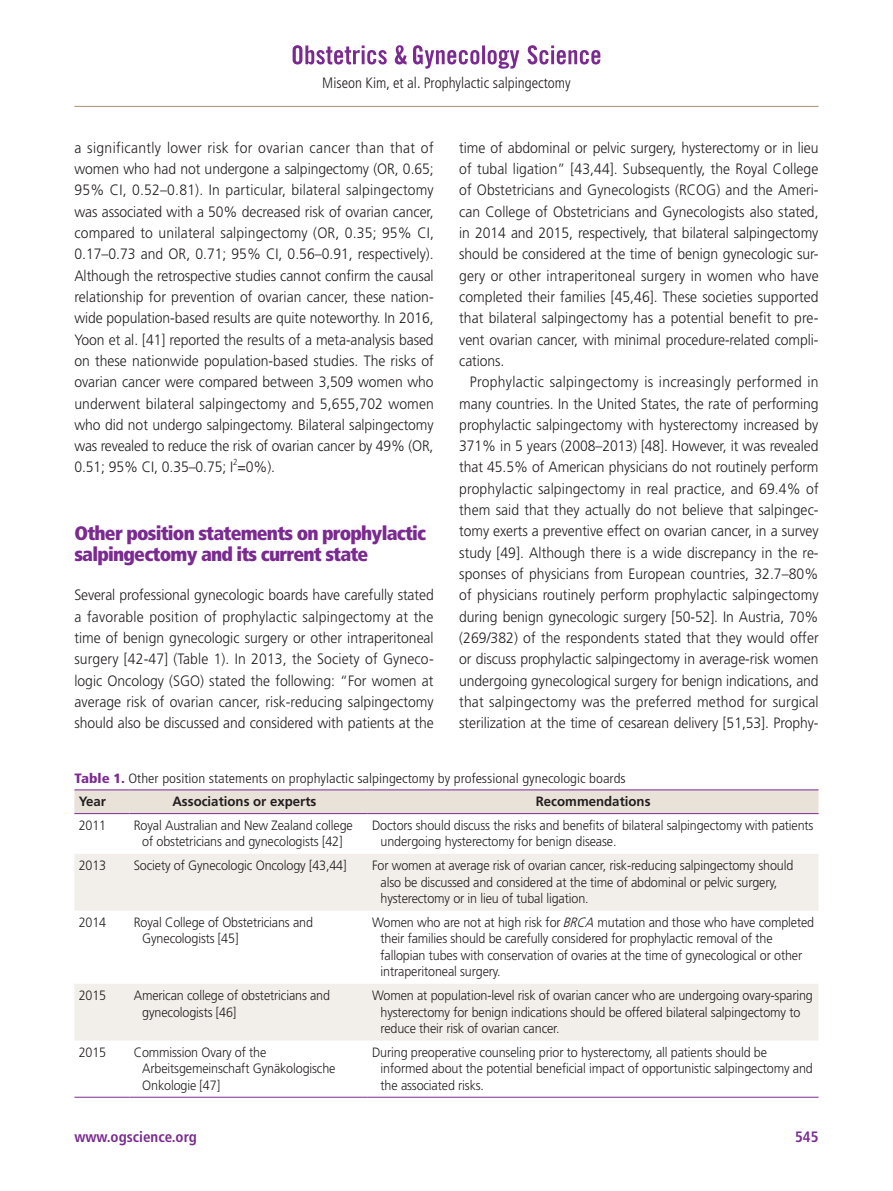
<style>
.page{position:relative;width:893px;height:1191px;background:#fff}
.page>*{position:absolute;margin:0;border:0;box-sizing:border-box;transform-origin:0 0}
.제목1-보라{font:900 condensed 19.5px/21.3px "Frutiger LT Std";letter-spacing:-.04em;color:#7a2a90}
.제목밑_본문{font:300 15px/21.3px "Frutiger LT Std";letter-spacing:-.005em;color:#231f20;text-align:justify;scale:.93 1}
.본문_영문{font:300 15px/21.3px "Frutiger LT Std";letter-spacing:-.005em;color:#231f20;text-align:justify;scale:.93 1}
.t1{font:300 condensed 15px "Frutiger LT Std";color:#231f20}
.t2{font:700 condensed 15px "Frutiger LT Std";color:#7a2a90}
.표내용{font:300 13.5px/16.5px "Frutiger LT Std";letter-spacing:-.01em;color:#231f20;scale:.93 1}
.표_타이틀{font:300 condensed 13.5px "Frutiger LT Std";color:#231f20;scale:1.1 1}
.표머리{font:700 13.5px "Frutiger LT Std";color:#231f20}
.제목밑_본문-2{font:300 8.7px "Frutiger LT Std";color:#231f20;scale:.93 1}
.s1{font-weight:900;color:#7a2a90}
.s2{font-style:italic}
</style>
<div class="page">
<hr style="left:74px;top:106px;width:745px;height:1px;background:#af9877">
<svg style="left:527px;top:45px;width:73px;height:19px"></svg>
<svg style="left:413px;top:45px;width:106px;height:24px"></svg>
<svg style="left:293px;top:45px;width:114px;height:19px"></svg>
<div style="left:74px;top:790px;width:745px;height:23px;background:#e9e2d9"></div>
<svg style="left:74px;top:854px;width:745px;height:186px;fill:#f2eee9"></svg>
<hr style="left:74px;top:1097px;width:56px;height:1px;background:#7a2a90">
<hr style="left:130px;top:1097px;width:238px;height:1px;background:#7a2a90">
<hr style="left:368px;top:1097px;width:451px;height:1px;background:#7a2a90">
<hr style="left:74px;top:789px;width:56px;height:1px;background:#7a2a90">
<hr style="left:130px;top:789px;width:238px;height:1px;background:#7a2a90">
<hr style="left:368px;top:789px;width:451px;height:1px;background:#7a2a90">
<hr style="left:74px;top:813px;width:56px;height:1px;background:#7a2a90">
<hr style="left:130px;top:813px;width:238px;height:1px;background:#7a2a90">
<hr style="left:368px;top:813px;width:451px;height:1px;background:#7a2a90">
<p class="t1" style="left:322px;top:74px;width:250px">Miseon Kim, et al. Prophylactic salpingectomy</p>
<p class="제목밑_본문" style="left:74px;top:137px;width:388px">a significantly lower risk for ovarian cancer than that of women who had not undergone a salpingectomy (OR, 0.65; 95% CI, 0.52–0.81). In particular, bilateral salpingectomy was associated with a 50% decreased risk of ovarian cancer, compared to unilateral salpingectomy (OR, 0.35; 95% CI, 0.17–0.73 and OR, 0.71; 95% CI, 0.56–0.91, respectively).<br>Although the retrospective studies cannot confirm the causal relationship for prevention of ovarian cancer, these nation&shy;wide population-based results are quite noteworthy. In 2016, Yoon et al. [41] reported the results of a meta-analysis based on these nationwide population-based studies. The risks of ovarian cancer were compared between 3,509 women who underwent bilateral salpingectomy and 5,655,702 women who did not undergo salpingectomy. Bilateral salpingectomy was revealed to reduce the risk of ovarian cancer by 49% (OR, 0.51; 95% CI, 0.35–0.75; I =0%).</p>
<p class="제목밑_본문-2" style="left:233px;top:457px;width:6px">2</p>
<p class="제목1-보라" style="left:74px;top:522px;width:353px">Other position statements on prophylactic salpingectomy and its current state</p>
<p class="제목밑_본문" style="left:74px;top:584px;width:388px">Several professional gynecologic boards have carefully stated a favorable position of prophylactic salpingectomy at the time of benign gynecologic surgery or other intraperitoneal surgery [42-47] (Table 1). In 2013, the Society of Gyneco&shy;logic Oncology (SGO) stated the following: “For women at average risk of ovarian cancer, risk-reducing salpingectomy should also be discussed and considered with patients at the</p>
<p class="제목밑_본문" style="left:459px;top:137px;width:388px">time of abdominal or pelvic surgery, hysterectomy or in lieu of tubal ligation” [43,44]. Subsequently, the Royal College of Obstetricians and Gynecologists (RCOG) and the Ameri&shy;can College of Obstetricians and Gynecologists also stated, in 2014 and 2015, respectively, that bilateral salpingectomy should be considered at the time of benign gynecologic sur&shy;gery or other intraperitoneal surgery in women who have completed their families [45,46]. These societies supported that bilateral salpingectomy has a potential benefit to pre&shy;vent ovarian cancer, with minimal procedure-related compli&shy;cations.</p>
<p class="본문_영문" style="left:459px;top:371px;width:388px;text-indent:11px">Prophylactic salpingectomy is increasingly performed in many countries. In the United States, the rate of performing prophylactic salpingectomy with hysterectomy increased by 371% in 5 years (2008–2013) [48]. However, it was revealed that 45.5% of American physicians do not routinely perform prophylactic salpingectomy in real practice, and 69.4% of them said that they actually do not believe that salpingec&shy;tomy exerts a preventive effect on ovarian cancer, in a survey study [49]. Although there is a wide discrepancy in the re&shy;sponses of physicians from European countries, 32.7–80% of physicians routinely perform prophylactic salpingectomy during benign gynecologic surgery [50-52]. In Austria, 70% (269/382) of the respondents stated that they would offer or discuss prophylactic salpingectomy in average-risk women undergoing gynecological surgery for benign indications, and that salpingectomy was the preferred method for surgical sterilization at the time of cesarean delivery [51,53]. Prophy-</p>
<p class="표_타이틀" style="left:74px;top:770px;width:503px"><span class="s1">Table 1.</span> Other position statements on prophylactic salpingectomy by professional gynecologic boards</p>
<p class="표머리" style="left:79px;top:793px;width:29px">Year</p>
<p class="표머리" style="left:172px;top:793px;width:146px">Associations or experts</p>
<p class="표머리" style="left:536px;top:793px;width:116px">Recommendations</p>
<p class="표내용" style="left:79px;top:817px;width:31px">2011</p>
<p class="표내용" style="left:134px;top:817px;width:237px;text-align:center">Royal Australian and New Zealand college of obstetricians and gynecologists [42]</p>
<p class="표내용" style="left:381px;top:817px;width:467px;text-indent:-9px">Doctors should discuss the risks and benefits of bilateral salpingectomy with patients undergoing hysterectomy for benign disease.</p>
<p class="표내용" style="left:79px;top:857px;width:31px">2013</p>
<p class="표내용" style="left:134px;top:857px;width:230px">Society of Gynecologic Oncology [43,44]</p>
<p class="표내용" style="left:381px;top:857px;width:445px;text-indent:-9px">For women at average risk of ovarian cancer, risk-reducing salpingectomy should also be discussed and considered at the time of abdominal or pelvic surgery, hysterectomy or in lieu of tubal ligation.</p>
<p class="표내용" style="left:79px;top:914px;width:31px">2014</p>
<p class="표내용" style="left:142px;top:914px;width:185px;text-indent:-9px">Royal College of Obstetricians and<br>Gynecologists [45]</p>
<p class="표내용" style="left:381px;top:914px;width:468px;text-indent:-9px">Women who are not at high risk for <span class="s2">BRCA</span> mutation and those who have completed their families should be carefully considered for prophylactic removal of the fallopian tubes with conservation of ovaries at the time of gynecological or other intraperitoneal surgery.</p>
<p class="표내용" style="left:79px;top:987px;width:31px">2015</p>
<p class="표내용" style="left:142px;top:987px;width:204px;text-indent:-9px">American college of obstetricians and gynecologists [46]</p>
<p class="표내용" style="left:381px;top:987px;width:466px;text-indent:-9px">Women at population-level risk of ovarian cancer who are undergoing ovary-sparing hysterectomy for benign indications should be offered bilateral salpingectomy to reduce their risk of ovarian cancer.</p>
<p class="표내용" style="left:79px;top:1044px;width:31px">2015</p>
<p class="표내용" style="left:142px;top:1044px;width:209px;text-indent:-9px">Commission Ovary of the<br>Arbeitsgemeinschaft Gynäkologische<br>Onkologie [47]</p>
<p class="표내용" style="left:381px;top:1044px;width:466px;text-indent:-9px">During preoperative counseling prior to hysterectomy, all patients should be informed about the potential beneficial impact of opportunistic salpingectomy and the associated risks.</p>
<p class="t2" style="left:74px;top:1128px;width:124px">www.ogscience.org</p>
<p class="t2" style="left:795px;top:1128px;width:25px">545</p>
</div>
